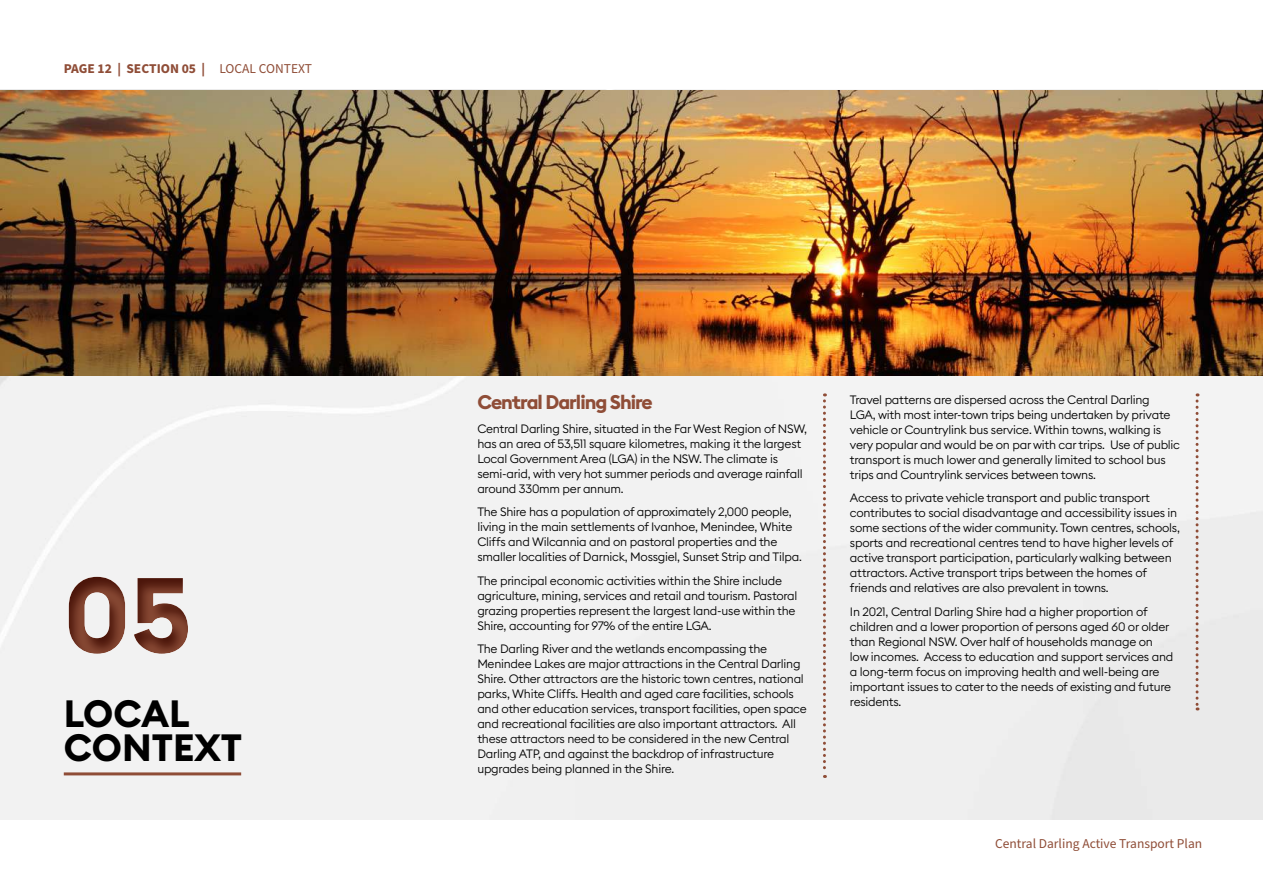
<style>
.page{position:relative;width:1263px;height:893px;background:#fff}
.page>*{position:absolute;margin:0;border:0;box-sizing:border-box;transform-origin:0 0}
.t1{font:700 105px "Euclid Square";color:#8f4d37}
.t2{font:700 37.5px/34.5px "Euclid Square";color:#000}
.t3{font:700 19.5px "Euclid Square";letter-spacing:-.05em;color:#8f4d37}
.t4{font:13.5px "Source Sans Pro";color:#8f4d37}
.t5{font:700 13.5px "Source Sans Pro";color:#8f4d37}
.t6{font:300 12px/15px "Euclid Square";letter-spacing:-.02em;color:#000}
.s1{font-weight:400}
</style>
<div class="page">
<div style="left:0;top:89px;width:1263px;height:731px;background:#f2f2f2"></div>
<svg style="left:823px;top:393px;width:3px;height:385px"></svg>
<svg style="left:1195px;top:393px;width:3px;height:317px"></svg>
<hr style="left:64px;top:772px;width:177px;height:3px;background:#8f4d37">
<svg style="left:24px;top:547px;width:353px;height:140px;fill:#f2f2f2"></svg>
<img style="left:0;top:90px;width:1263px;height:285px">
<p class="t5" style="left:64px;top:60px;width:250px">PAGE 12 | SECTION 05 | <span class="s1">LOCAL CONTEXT</span></p>
<h1 class="t1" style="left:64px;top:548px;width:130px">05</h1>
<h2 class="t2" style="left:64px;top:697px;width:180px">LOCAL<br>CONTEXT</h2>
<h3 class="t3" style="left:477px;top:390px;width:177px">Central Darling Shire</h3>
<p class="t6" style="left:477px;top:421px;width:331px">Central Darling Shire, situated in the Far West Region of NSW, has an area of 53,511 square kilometres, making it the largest Local Government Area (LGA) in the NSW. The climate is semi-arid, with very hot summer periods and average rainfall around 330mm per annum.</p>
<p class="t6" style="left:477px;top:504px;width:326px">The Shire has a population of approximately 2,000 people, living in the main settlements of Ivanhoe, Menindee, White Cliffs and Wilcannia and on pastoral properties and the smaller localities of Darnick, Mossgiel, Sunset Strip and Tilpa.</p>
<p class="t6" style="left:477px;top:573px;width:322px">The principal economic activities within the Shire include agriculture, mining, services and retail and tourism. Pastoral grazing properties represent the largest land-use within the Shire, accounting for 97% of the entire LGA.</p>
<p class="t6" style="left:477px;top:641px;width:331px">The Darling River and the wetlands encompassing the Menindee Lakes are major attractions in the Central Darling Shire. Other attractors are the historic town centres, national parks, White Cliffs. Health and aged care facilities, schools and other education services, transport facilities, open space and recreational facilities are also important attractors. All these attractors need to be considered in the new Central Darling ATP, and against the backdrop of infrastructure upgrades being planned in the Shire.</p>
<p class="t6" style="left:850px;top:392px;width:332px">Travel patterns are dispersed across the Central Darling<br>LGA, with most inter-town trips being undertaken by private vehicle or Countrylink bus service. Within towns, walking is very popular and would be on par with car trips. Use of public transport is much lower and generally limited to school bus trips and Countrylink services between towns.</p>
<p class="t6" style="left:850px;top:490px;width:332px">Access to private vehicle transport and public transport contributes to social disadvantage and accessibility issues in some sections of the wider community. Town centres, schools, sports and recreational centres tend to have higher levels of active transport participation, particularly walking between attractors. Active transport trips between the homes of friends and relatives are also prevalent in towns.</p>
<p class="t6" style="left:850px;top:604px;width:325px">In 2021, Central Darling Shire had a higher proportion of children and a lower proportion of persons aged 60 or older than Regional NSW. Over half of households manage on low incomes. Access to education and support services and a long-term focus on improving health and well-being are important issues to cater to the needs of existing and future residents.</p>
<p class="t4" style="left:995px;top:835px;width:209px">Central Darling Active Transport Plan</p>
</div>
